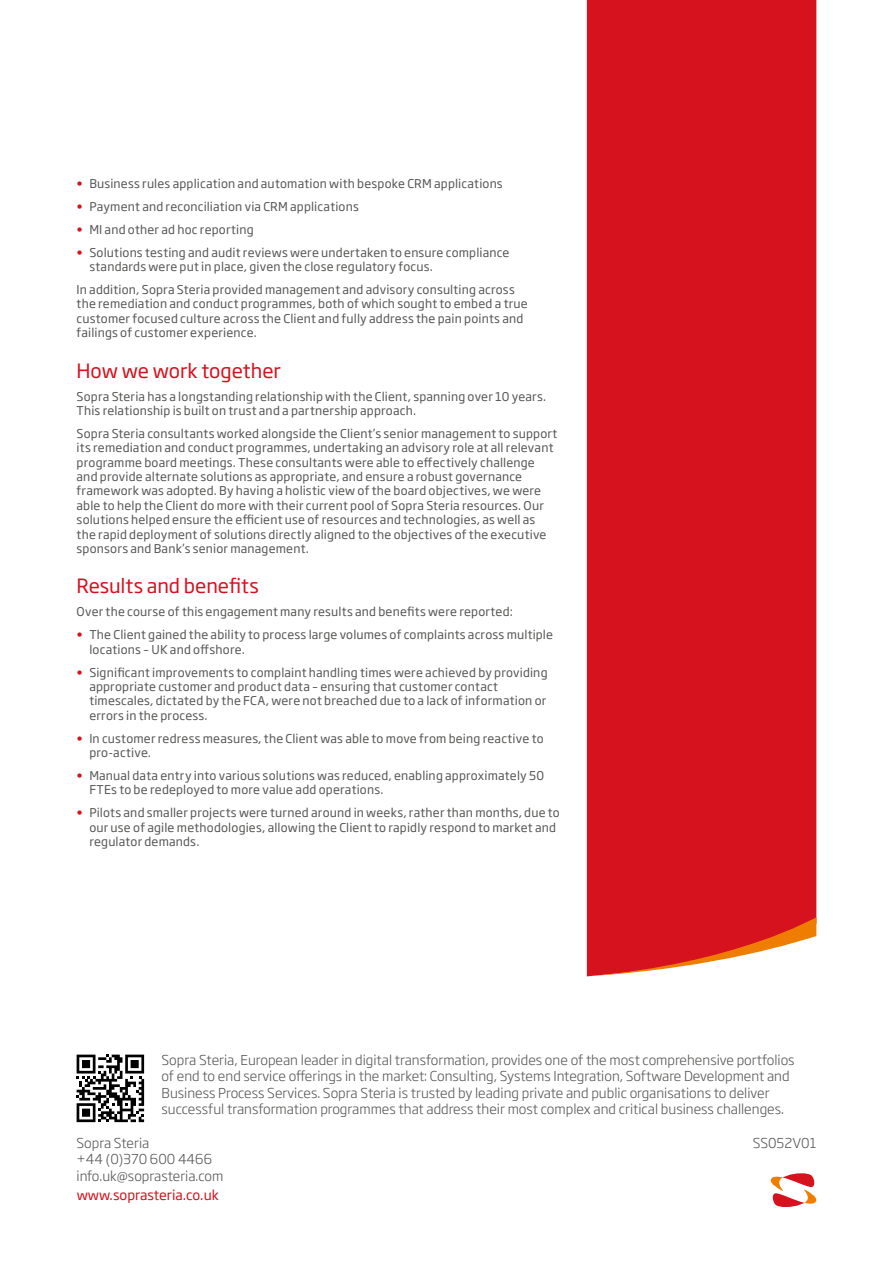
<style>
.page{position:relative;width:893px;height:1263px;background:#fff}
.page>*{position:absolute;margin:0;border:0;box-sizing:border-box;transform-origin:0 0}
.Body_Heading_1{font:19.5px "Soho Gothic Std";letter-spacing:-.005em;color:#d5121e}
.Contact_details{font:300 13.5px/16.2px "Soho Gothic Std";color:#575756}
.t1{font:13.5px "Soho Gothic Std";color:#d5121e}
.Body{font:12px/14.4px "Soho Gothic Std";letter-spacing:.015em;color:#575756}
.s1{color:#d5121e}
</style>
<div class="page">
<div style="left:587px;top:0;width:229px;height:917px;background:#d5121e"></div>
<svg style="left:587px;top:917px;width:229px;height:59px"></svg>
<svg style="left:770px;top:1173px;width:47px;height:34px"></svg>
<svg style="left:77px;top:1054px;width:67px;height:68px"></svg>
<p class="Body" style="left:77px;top:177px;width:428px"><span class="s1">•</span> Business rules application and automation with bespoke CRM applications</p>
<p class="Body" style="left:77px;top:199px;width:284px"><span class="s1">•</span> Payment and reconciliation via CRM applications</p>
<p class="Body" style="left:77px;top:222px;width:179px"><span class="s1">•</span> MI and other ad hoc reporting</p>
<p class="Body" style="left:89px;top:245px;width:422px;text-indent:-13px"><span class="s1">•</span> Solutions testing and audit reviews were undertaken to ensure compliance standards were put in place, given the close regulatory focus.</p>
<p class="Body" style="left:77px;top:283px;width:453px">In addition, Sopra Steria provided management and advisory consulting across the remediation and conduct programmes, both of which sought to embed a true customer focused culture across the Client and fully address the pain points and failings of customer experience.</p>
<p class="Body_Heading_1" style="left:77px;top:358px;width:206px">How we work together</p>
<p class="Body" style="left:77px;top:389px;width:471px">Sopra Steria has a longstanding relationship with the Client, spanning over 10 years.<br>This relationship is built on trust and a partnership approach.</p>
<p class="Body" style="left:77px;top:426px;width:482px">Sopra Steria consultants worked alongside the Client’s senior management to support its remediation and conduct programmes, undertaking an advisory role at all relevant programme board meetings. These consultants were able to effectively challenge and provide alternate solutions as appropriate, and ensure a robust governance framework was adopted. By having a holistic view of the board objectives, we were able to help the Client do more with their current pool of Sopra Steria resources. Our solutions helped ensure the efficient use of resources and technologies, as well as the rapid deployment of solutions directly aligned to the objectives of the executive sponsors and Bank’s senior management.</p>
<p class="Body_Heading_1" style="left:77px;top:574px;width:184px">Results and benefits</p>
<p class="Body" style="left:77px;top:605px;width:438px">Over the course of this engagement many results and benefits were reported:</p>
<p class="Body" style="left:89px;top:628px;width:465px;text-indent:-13px"><span class="s1">•</span> The Client gained the ability to process large volumes of complaints across multiple locations – UK and offshore.</p>
<p class="Body" style="left:89px;top:665px;width:460px;text-indent:-13px"><span class="s1">•</span> Significant improvements to complaint handling times were achieved by providing appropriate customer and product data – ensuring that customer contact timescales, dictated by the FCA, were not breached due to a lack of information or errors in the process.</p>
<p class="Body" style="left:89px;top:731px;width:456px;text-indent:-13px"><span class="s1">•</span> In customer redress measures, the Client was able to move from being reactive to pro-active.</p>
<p class="Body" style="left:89px;top:769px;width:456px;text-indent:-13px"><span class="s1">•</span> Manual data entry into various solutions was reduced, enabling approximately 50<br>FTEs to be redeployed to more value add operations.</p>
<p class="Body" style="left:89px;top:806px;width:472px;text-indent:-13px"><span class="s1">•</span> Pilots and smaller projects were turned around in weeks, rather than months, due to our use of agile methodologies, allowing the Client to rapidly respond to market and regulator demands.</p>
<p class="Contact_details" style="left:162px;top:1052px;width:635px">Sopra Steria, European leader in digital transformation, provides one of the most comprehensive portfolios of end to end service offerings in the market: Consulting, Systems Integration, Software Development and Business Process Services. Sopra Steria is trusted by leading private and public organisations to deliver successful transformation programmes that address their most complex and critical business challenges.</p>
<p class="Contact_details" style="left:77px;top:1135px;width:148px">Sopra Steria<br>+44 (0)370 600 4466 info.uk@soprasteria.com</p>
<p class="Contact_details" style="left:753px;top:1135px;width:65px">SS052V01</p>
<p class="t1" style="left:77px;top:1186px;width:144px">www.soprasteria.co.uk</p>
</div>
